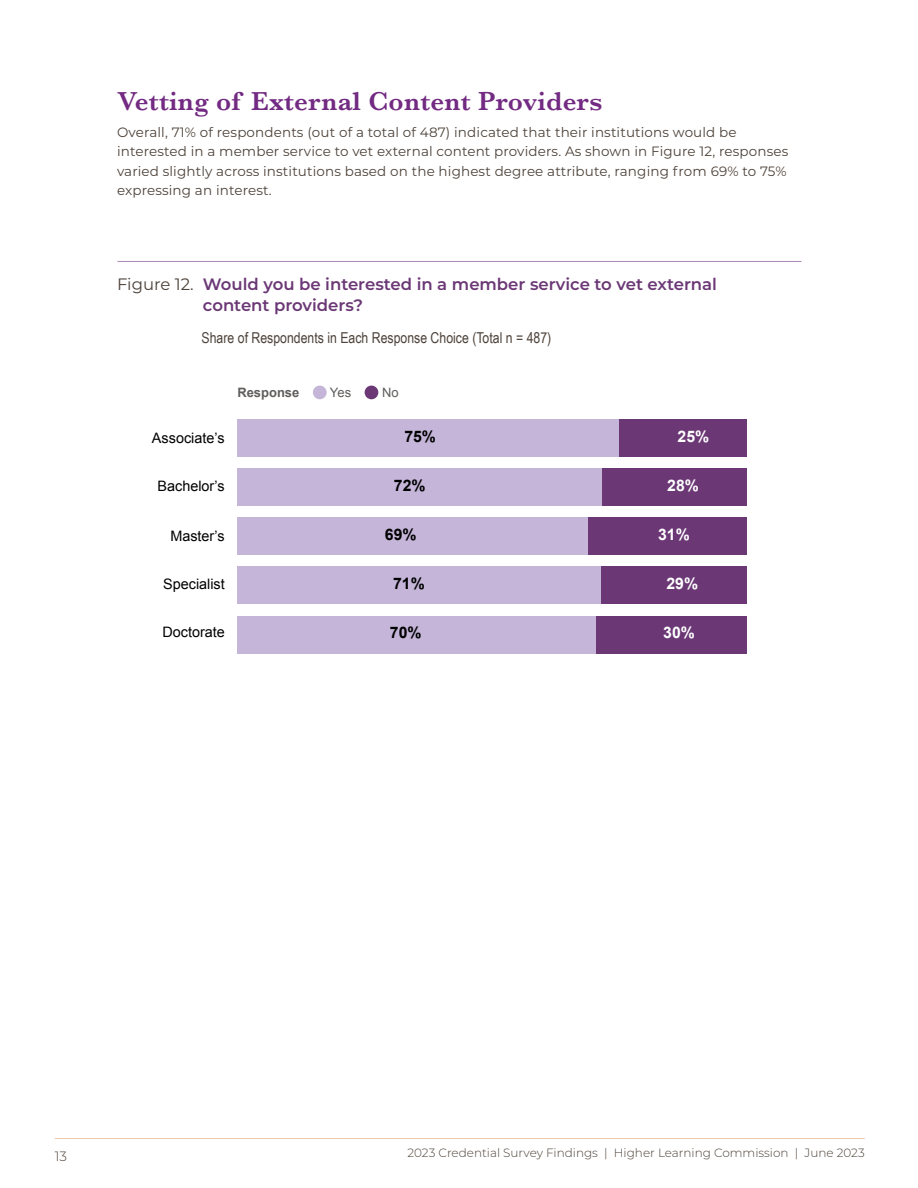
<style>
.page{position:relative;width:918px;height:1188px;background:#fff}
.page>*{position:absolute;margin:0;border:0;box-sizing:border-box;transform-origin:0 0}
.t1{font:600 27px "Baskerville";letter-spacing:.01em;color:#722a82}
.t2{font:600 16.5px/21px "Montserrat";color:#6b3875}
.t3{font:700 15.9px "Arial";color:#000}
.t4{font:700 15.9px "Arial";color:#fff}
.t5{font:15px "Arial Narrow";color:#4d4239}
.t6{font:14.4px "Arial";color:#000}
.body{font:13.5px/19.5px "Montserrat";letter-spacing:.01em;color:#4d4239}
.t7{font:300 13.5px "Montserrat";color:#4d4239}
.t8{font:700 12.9px "Arial";color:#605e5c}
.t9{font:12.9px "Arial";color:#605e5c}
.t10{font:300 12px "Montserrat";color:#4d4239}
.s1{font-weight:400;color:#4d4239}
</style>
<div class="page">
<div style="left:238px;top:419px;width:381px;height:38px;background:#c4b5d9"></div>
<div style="left:238px;top:468px;width:365px;height:38px;background:#c4b5d9"></div>
<div style="left:238px;top:517px;width:350px;height:38px;background:#c4b5d9"></div>
<div style="left:238px;top:567px;width:363px;height:37px;background:#c4b5d9"></div>
<div style="left:238px;top:616px;width:358px;height:38px;background:#c4b5d9"></div>
<div style="left:619px;top:419px;width:128px;height:38px;background:#6b3875"></div>
<div style="left:603px;top:468px;width:144px;height:38px;background:#6b3875"></div>
<div style="left:588px;top:517px;width:159px;height:38px;background:#6b3875"></div>
<div style="left:601px;top:567px;width:146px;height:37px;background:#6b3875"></div>
<div style="left:596px;top:616px;width:151px;height:38px;background:#6b3875"></div>
<div style="left:313px;top:386px;width:14px;height:13px;background:#c4b5d9;border-radius:50%"></div>
<div style="left:365px;top:386px;width:13px;height:13px;background:#6b3875;border-radius:50%"></div>
<hr style="left:118px;top:261px;width:684px;height:1px;background:#a986b3">
<hr style="left:55px;top:1138px;width:810px;height:1px;background:#efc7ac">
<h3 class="t1" style="left:117px;top:82px;width:487px">Vetting of External Content Providers</h3>
<p class="body" style="left:117px;top:122px;width:673px">Overall, 71% of respondents (out of a total of 487) indicated that their institutions would be interested in a member service to vet external content providers. As shown in Figure 12, responses varied slightly across institutions based on the highest degree attribute, ranging from 69% to 75% expressing an interest.</p>
<p class="t2" style="left:203px;top:273px;width:516px;text-indent:-86px"><span class="s1">Figure 12.</span> Would you be interested in a member service to vet external content providers?</p>
<p class="t5" style="left:202px;top:327px;width:351px">Share of Respondents in Each Response Choice (Total n = 487)</p>
<p class="t6" style="left:152px;top:428px;width:74px">Associate’s</p>
<p class="t6" style="left:158px;top:477px;width:69px">Bachelor’s</p>
<p class="t6" style="left:170px;top:526px;width:56px">Master’s</p>
<p class="t6" style="left:163px;top:574px;width:63px">Specialist</p>
<p class="t6" style="left:162px;top:623px;width:64px">Doctorate</p>
<p class="t8" style="left:237px;top:384px;width:63px">Response</p>
<p class="t9" style="left:330px;top:384px;width:23px">Yes</p>
<p class="t9" style="left:382px;top:384px;width:18px">No</p>
<p class="t3" style="left:404px;top:426px;width:33px">75%</p>
<p class="t3" style="left:394px;top:475px;width:33px">72%</p>
<p class="t3" style="left:385px;top:524px;width:33px">69%</p>
<p class="t3" style="left:393px;top:573px;width:33px">71%</p>
<p class="t3" style="left:390px;top:622px;width:33px">70%</p>
<p class="t4" style="left:678px;top:426px;width:33px">25%</p>
<p class="t4" style="left:667px;top:475px;width:33px">28%</p>
<p class="t4" style="left:658px;top:524px;width:33px">31%</p>
<p class="t4" style="left:666px;top:573px;width:33px">29%</p>
<p class="t4" style="left:663px;top:622px;width:33px">30%</p>
<p class="t7" style="left:55px;top:1147px;width:14px">13</p>
<p class="t10" style="left:407px;top:1144px;width:459px">2023 Credential Survey Findings | Higher Learning Commission | June 2023</p>
</div>
